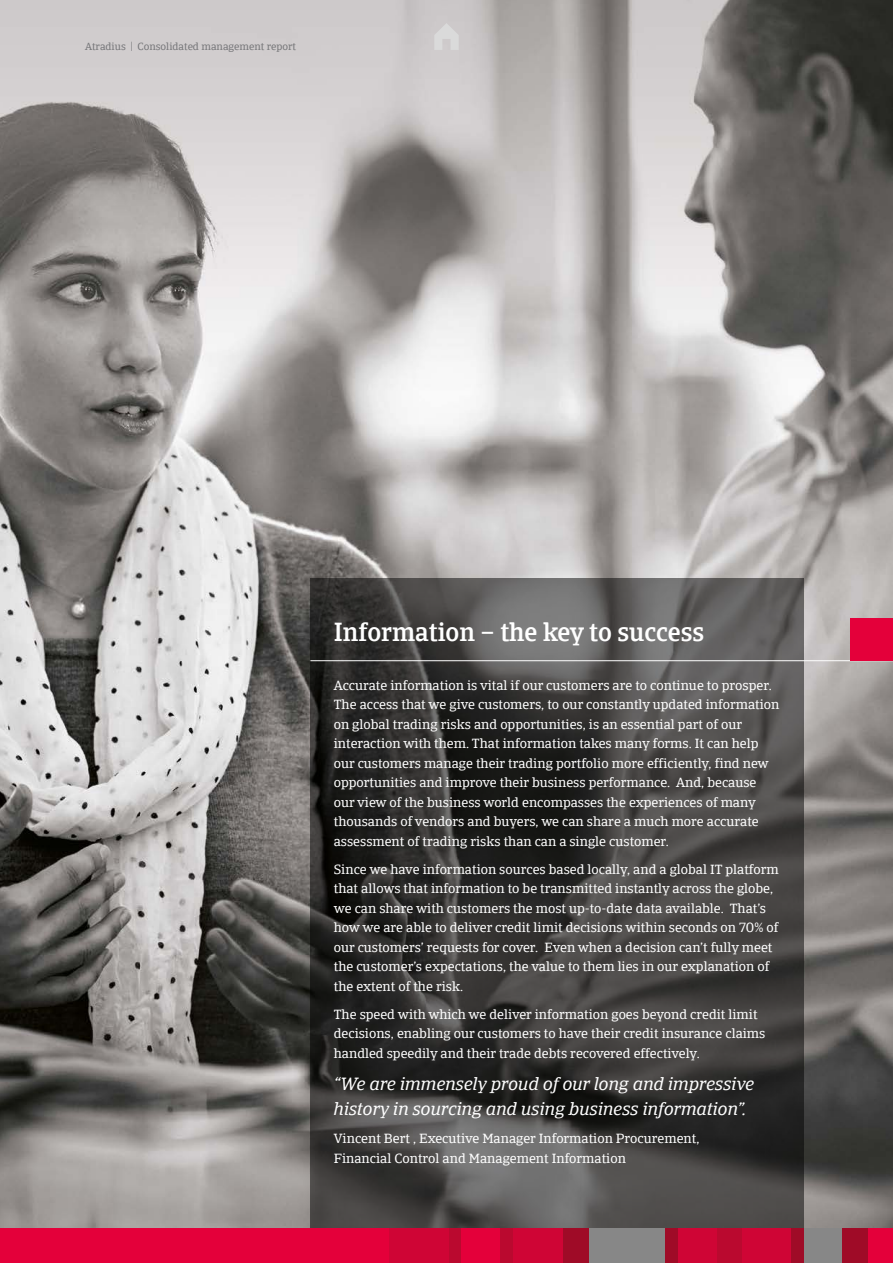
<style>
.page{position:relative;width:893px;height:1263px;background:#fff}
.page>*{position:absolute;margin:0;border:0;box-sizing:border-box;transform-origin:0 0}
.t1{font:500 25.5px "Catalana";color:#fff}
.t2{font:italic 18px/25.5px "Catalana";color:#fff}
.t3{font:13.5px/19.5px "Catalana";color:#fff}
.t4{font:10.5px "Catalana";color:#77777a}
</style>
<div class="page">
<img style="left:0;top:0;width:893px;height:1229px">
<svg style="left:434px;top:23px;width:25px;height:27px"></svg>
<svg style="left:310px;top:578px;width:494px;height:651px;background:#403f3e"></svg>
<hr style="left:310px;top:660px;width:583px;height:1px;background:#fff">
<div style="left:850px;top:619px;width:43px;height:42px;background:#e4003a"></div>
<div style="left:0;top:1229px;width:893px;height:34px;background:#e4003a"></div>
<div style="left:449px;top:1229px;width:12px;height:34px;background:#ba092f"></div>
<div style="left:389px;top:1229px;width:60px;height:34px;background:#cf0535"></div>
<div style="left:512px;top:1229px;width:51px;height:34px;background:#cf0535"></div>
<div style="left:742px;top:1229px;width:49px;height:34px;background:#cf0535"></div>
<div style="left:563px;top:1229px;width:26px;height:34px;background:#9f0b27"></div>
<div style="left:716px;top:1229px;width:26px;height:34px;background:#ba092f"></div>
<div style="left:842px;top:1229px;width:25px;height:34px;background:#9f0b27"></div>
<div style="left:500px;top:1229px;width:12px;height:34px;background:#ba092f"></div>
<div style="left:589px;top:1229px;width:76px;height:34px;background:#878787"></div>
<div style="left:665px;top:1229px;width:13px;height:34px;background:#9f0b27"></div>
<div style="left:678px;top:1229px;width:38px;height:34px;background:#cf0535"></div>
<div style="left:804px;top:1229px;width:38px;height:34px;background:#878787"></div>
<div style="left:791px;top:1229px;width:13px;height:34px;background:#9f0b27"></div>
<p class="t4" style="left:85px;top:41px;width:213px">Atradius | Consolidated management report</p>
<p class="t4" style="left:137px;top:41px;width:82px">Title goes in here</p>
<h1 class="t1" style="left:334px;top:616px;width:372px">Information – the key to success</h1>
<p class="t3" style="left:334px;top:675px;width:447px">Accurate information is vital if our customers are to continue to prosper.<br>The access that we give customers, to our constantly updated information on global trading risks and opportunities, is an essential part of our interaction with them. That information takes many forms. It can help our customers manage their trading portfolio more efficiently, find new opportunities and improve their business performance. And, because our view of the business world encompasses the experiences of many thousands of vendors and buyers, we can share a much more accurate assessment of trading risks than can a single customer.</p>
<p class="t3" style="left:334px;top:859px;width:446px">Since we have information sources based locally, and a global IT platform that allows that information to be transmitted instantly across the globe, we can share with customers the most up-to-date data available. That’s how we are able to deliver credit limit decisions within seconds on 70% of our customers’ requests for cover. Even when a decision can’t fully meet the customer’s expectations, the value to them lies in our explanation of the extent of the risk.</p>
<p class="t3" style="left:334px;top:1004px;width:433px">The speed with which we deliver information goes beyond credit limit decisions, enabling our customers to have their credit insurance claims handled speedily and their trade debts recovered effectively.</p>
<h2 class="t2" style="left:334px;top:1071px;width:422px">“We are immensely proud of our long and impressive history in sourcing and using business information”.</h2>
<p class="t3" style="left:334px;top:1129px;width:367px">Vincent Bert , Executive Manager Information Procurement,<br>Financial Control and Management Information</p>
</div>
